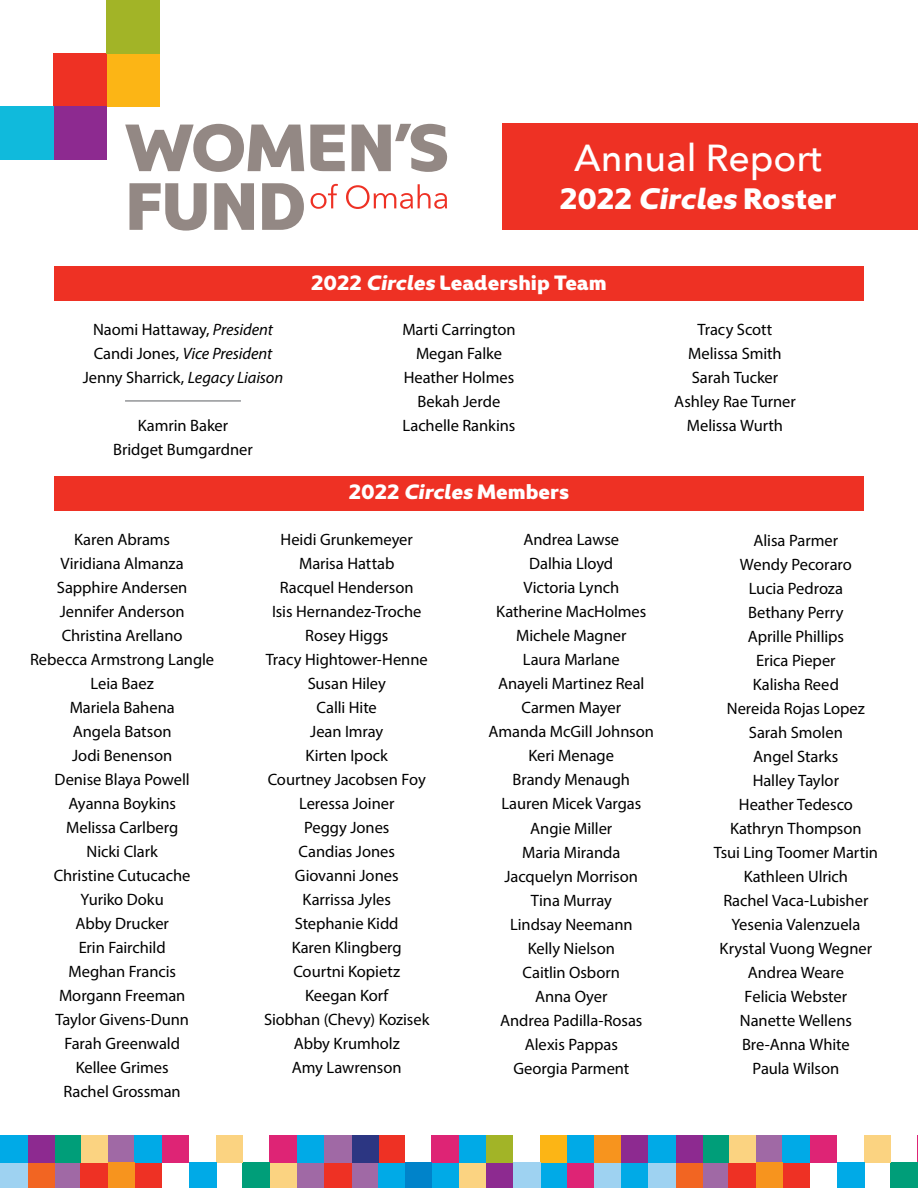
<style>
.page{position:relative;width:918px;height:1188px;background:#fff}
.page>*{position:absolute;margin:0;border:0;box-sizing:border-box;transform-origin:0 0}
.t1{font:500 37.5px "Avenir Next";color:#fff}
.t2{font:900 30px "Kyrial Display Pro";color:#fff}
.t3{font:900 21px "Kyrial Display Pro";color:#fff}
.t4{font:16.5px/24px "Myriad Pro";letter-spacing:-.005em;color:#000;text-align:center}
.s1{font-style:italic}
</style>
<div class="page">
<div style="left:502px;top:123px;width:416px;height:107px;background:#ee3124"></div>
<div style="left:108px;top:1135px;width:27px;height:27px;background:#a069a5"></div>
<div style="left:54px;top:1162px;width:27px;height:26px;background:#a069a5"></div>
<div style="left:351px;top:1162px;width:27px;height:26px;background:#a069a5"></div>
<div style="left:621px;top:1162px;width:27px;height:26px;background:#00aae7"></div>
<div style="left:621px;top:1135px;width:27px;height:27px;background:#8d2a90"></div>
<div style="left:594px;top:1162px;width:27px;height:26px;background:#9ed2f1"></div>
<div style="left:594px;top:1135px;width:27px;height:27px;background:#f7941e"></div>
<div style="left:567px;top:1162px;width:27px;height:26px;background:#de2475"></div>
<div style="left:567px;top:1135px;width:27px;height:27px;background:#00aae7"></div>
<div style="left:540px;top:1162px;width:27px;height:26px;background:#00aae7"></div>
<div style="left:540px;top:1135px;width:27px;height:27px;background:#fcb515"></div>
<div style="left:513px;top:1162px;width:27px;height:26px;background:#9ed2f1"></div>
<div style="left:486px;top:1162px;width:27px;height:26px;background:#8d2a90"></div>
<div style="left:486px;top:1135px;width:27px;height:27px;background:#a2b427"></div>
<div style="left:459px;top:1162px;width:27px;height:26px;background:#fbd381"></div>
<div style="left:459px;top:1135px;width:27px;height:27px;background:#00aae7"></div>
<div style="left:432px;top:1162px;width:27px;height:26px;background:#00aae7"></div>
<div style="left:432px;top:1135px;width:27px;height:27px;background:#de2475"></div>
<div style="left:405px;top:1162px;width:27px;height:26px;background:#0083ca"></div>
<div style="left:378px;top:1162px;width:27px;height:26px;background:#00aae7"></div>
<div style="left:378px;top:1135px;width:27px;height:27px;background:#ee3124"></div>
<div style="left:351px;top:1135px;width:27px;height:27px;background:#2c3682"></div>
<div style="left:324px;top:1162px;width:27px;height:26px;background:#ee3124"></div>
<div style="left:324px;top:1135px;width:27px;height:27px;background:#a069a5"></div>
<div style="left:297px;top:1162px;width:27px;height:26px;background:#a069a5"></div>
<div style="left:297px;top:1135px;width:27px;height:27px;background:#00aae7"></div>
<div style="left:270px;top:1162px;width:27px;height:26px;background:#fbd381"></div>
<div style="left:270px;top:1135px;width:27px;height:27px;background:#de2475"></div>
<div style="left:243px;top:1162px;width:27px;height:26px;background:#009e79"></div>
<div style="left:216px;top:1135px;width:27px;height:27px;background:#fbd381"></div>
<div style="left:189px;top:1162px;width:27px;height:26px;background:#00aae7"></div>
<div style="left:162px;top:1135px;width:27px;height:27px;background:#de2475"></div>
<div style="left:135px;top:1162px;width:27px;height:26px;background:#ee3124"></div>
<div style="left:135px;top:1135px;width:27px;height:27px;background:#00aae7"></div>
<div style="left:108px;top:1162px;width:27px;height:26px;background:#f7941e"></div>
<div style="left:81px;top:1162px;width:27px;height:26px;background:#ee3124"></div>
<div style="left:81px;top:1135px;width:27px;height:27px;background:#fbd381"></div>
<div style="left:54px;top:1135px;width:27px;height:27px;background:#009e79"></div>
<div style="left:27px;top:1162px;width:27px;height:26px;background:#f26522"></div>
<div style="left:27px;top:1135px;width:27px;height:27px;background:#8d2a90"></div>
<div style="left:0;top:1162px;width:27px;height:26px;background:#9ed2f1"></div>
<div style="left:0;top:1135px;width:27px;height:27px;background:#00aae7"></div>
<div style="left:756px;top:1135px;width:27px;height:27px;background:#a069a5"></div>
<div style="left:702px;top:1162px;width:27px;height:26px;background:#a069a5"></div>
<div style="left:891px;top:1162px;width:27px;height:26px;background:#009e79"></div>
<div style="left:864px;top:1135px;width:27px;height:27px;background:#fbd381"></div>
<div style="left:837px;top:1162px;width:27px;height:26px;background:#00aae7"></div>
<div style="left:810px;top:1135px;width:27px;height:27px;background:#de2475"></div>
<div style="left:783px;top:1162px;width:27px;height:26px;background:#ee3124"></div>
<div style="left:783px;top:1135px;width:27px;height:27px;background:#00aae7"></div>
<div style="left:756px;top:1162px;width:27px;height:26px;background:#f7941e"></div>
<div style="left:729px;top:1162px;width:27px;height:26px;background:#ee3124"></div>
<div style="left:729px;top:1135px;width:27px;height:27px;background:#fbd381"></div>
<div style="left:702px;top:1135px;width:27px;height:27px;background:#009e79"></div>
<div style="left:675px;top:1162px;width:27px;height:26px;background:#f26522"></div>
<div style="left:675px;top:1135px;width:27px;height:27px;background:#8d2a90"></div>
<div style="left:648px;top:1162px;width:27px;height:26px;background:#9ed2f1"></div>
<div style="left:648px;top:1135px;width:27px;height:27px;background:#00aae7"></div>
<div style="left:106px;top:53px;width:54px;height:53px;background:#fcb515"></div>
<div style="left:53px;top:53px;width:53px;height:53px;background:#ee3124"></div>
<div style="left:53px;top:106px;width:53px;height:54px;background:#8d2a90"></div>
<div style="left:0;top:106px;width:53px;height:54px;background:#10badc"></div>
<div style="left:106px;top:0;width:54px;height:53px;background:#a2b427"></div>
<svg style="left:311px;top:184px;width:27px;height:25px"></svg>
<svg style="left:346px;top:184px;width:101px;height:25px"></svg>
<svg style="left:125px;top:124px;width:179px;height:48px"></svg>
<svg style="left:310px;top:125px;width:35px;height:46px"></svg>
<svg style="left:352px;top:124px;width:95px;height:48px"></svg>
<svg style="left:130px;top:183px;width:77px;height:48px"></svg>
<svg style="left:214px;top:183px;width:40px;height:47px"></svg>
<svg style="left:262px;top:183px;width:42px;height:47px"></svg>
<div style="left:54px;top:476px;width:810px;height:34px;background:#ee3124"></div>
<div style="left:54px;top:267px;width:810px;height:34px;background:#ee3124"></div>
<hr style="left:125px;top:400px;width:116px;height:2px;background:#939598">
<h1 class="t1" style="left:574px;top:126px;width:249px">Annual Report</h1>
<h2 class="t2" style="left:560px;top:175px;width:278px">2022 <span class="s1">Circles</span> Roster</h2>
<p class="t4" style="left:83px;top:317px;width:202px">Naomi Hattaway, <span class="s1">President<br></span>Candi Jones, <span class="s1">Vice President<br></span>Jenny Sharrick, <span class="s1">Legacy Liaison</span></p>
<p class="t4" style="left:113px;top:413px;width:141px">Kamrin Baker<br>Bridget Bumgardner</p>
<p class="t3" style="left:311px;top:266px;width:297px">2022 <span class="s1">Circles</span> Leadership Team</p>
<p class="t4" style="left:402px;top:317px;width:115px">Marti Carrington<br>Megan Falke<br>Heather Holmes<br>Bekah Jerde<br>Lachelle Rankins</p>
<p class="t4" style="left:674px;top:317px;width:123px">Tracy Scott<br>Melissa Smith<br>Sarah Tucker<br>Ashley Rae Turner<br>Melissa Wurth</p>
<p class="t3" style="left:349px;top:476px;width:222px">2022 <span class="s1">Circles</span> Members</p>
<p class="t4" style="left:30px;top:527px;width:186px">Karen Abrams<br>Viridiana Almanza<br>Sapphire Andersen<br>Jennifer Anderson<br>Christina Arellano<br>Rebecca Armstrong Langle<br>Leia Baez<br>Mariela Bahena<br>Angela Batson<br>Jodi Benenson<br>Denise Blaya Powell<br>Ayanna Boykins<br>Melissa Carlberg<br>Nicki Clark<br>Christine Cutucache<br>Yuriko Doku<br>Abby Drucker<br>Erin Fairchild<br>Meghan Francis<br>Morgann Freeman<br>Taylor Givens-Dunn<br>Farah Greenwald<br>Kellee Grimes<br>Rachel Grossman</p>
<p class="t4" style="left:264px;top:527px;width:167px">Heidi Grunkemeyer<br>Marisa Hattab<br>Racquel Henderson<br>Isis Hernandez-Troche<br>Rosey Higgs<br>Tracy Hightower-Henne<br>Susan Hiley<br>Calli Hite<br>Jean Imray<br>Kirten Ipock<br>Courtney Jacobsen Foy<br>Leressa Joiner<br>Peggy Jones<br>Candias Jones<br>Giovanni Jones<br>Karrissa Jyles<br>Stephanie Kidd<br>Karen Klingberg<br>Courtni Kopietz<br>Keegan Korf<br>Siobhan (Chevy) Kozisek<br>Abby Krumholz<br>Amy Lawrenson</p>
<p class="t4" style="left:489px;top:528px;width:167px">Andrea Lawse<br>Dalhia Lloyd<br>Victoria Lynch<br>Katherine MacHolmes<br>Michele Magner<br>Laura Marlane<br>Anayeli Martinez Real<br>Carmen Mayer<br>Amanda McGill Johnson<br>Keri Menage<br>Brandy Menaugh<br>Lauren Micek Vargas<br>Angie Miller<br>Maria Miranda<br>Jacquelyn Morrison<br>Tina Murray<br>Lindsay Neemann<br>Kelly Nielson<br>Caitlin Osborn<br>Anna Oyer<br>Andrea Padilla-Rosas<br>Alexis Pappas<br>Georgia Parment</p>
<p class="t4" style="left:714px;top:528px;width:166px">Alisa Parmer<br>Wendy Pecoraro<br>Lucia Pedroza<br>Bethany Perry<br>Aprille Phillips<br>Erica Pieper<br>Kalisha Reed<br>Nereida Rojas Lopez<br>Sarah Smolen<br>Angel Starks<br>Halley Taylor<br>Heather Tedesco<br>Kathryn Thompson<br>Tsui Ling Toomer Martin<br>Kathleen Ulrich<br>Rachel Vaca-Lubisher<br>Yesenia Valenzuela<br>Krystal Vuong Wegner<br>Andrea Weare<br>Felicia Webster<br>Nanette Wellens<br>Bre-Anna White<br>Paula Wilson</p>
</div>
